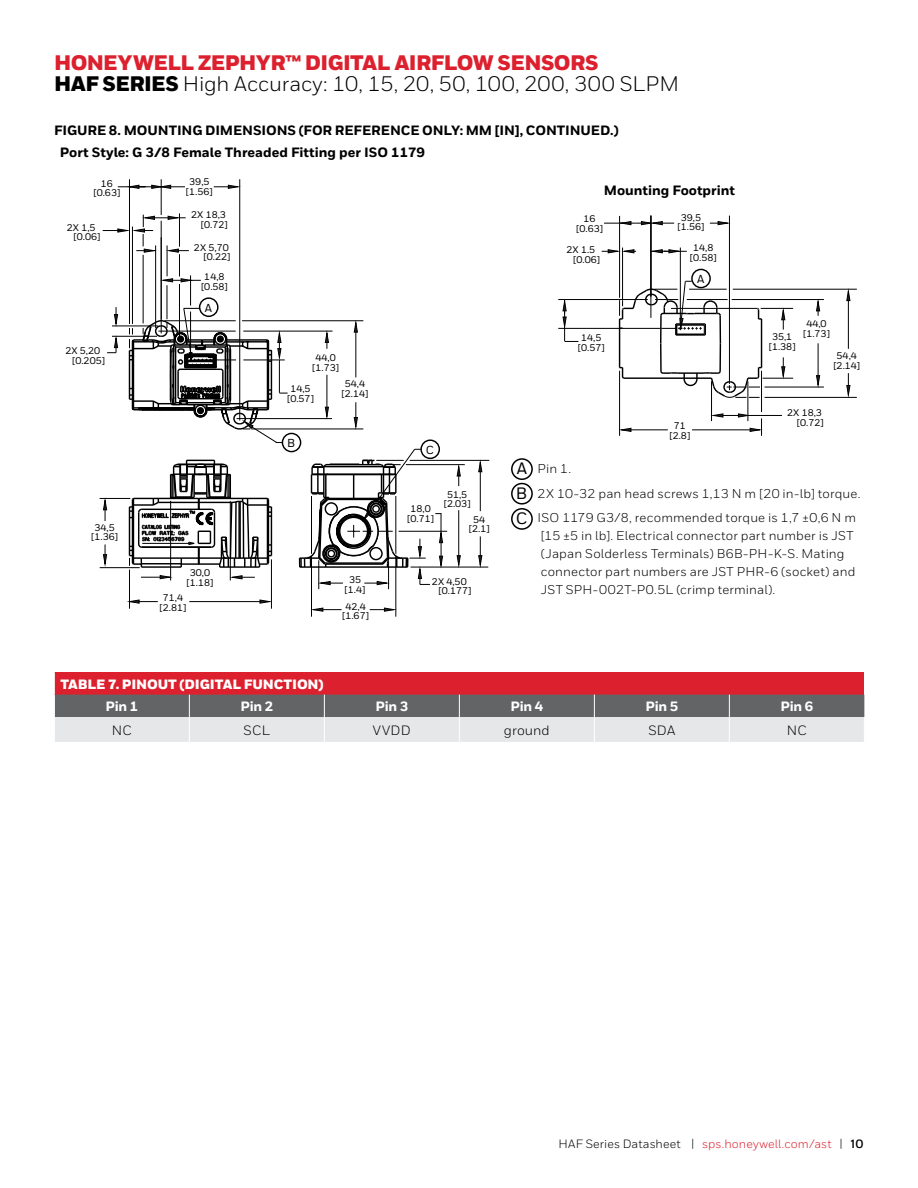
<style>
.page{position:relative;width:918px;height:1188px;background:#fff}
.page>*{position:absolute;margin:0;border:0;box-sizing:border-box;transform-origin:0 0}
.t1{font:21px/21px "Honeywell Sans";color:#000}
.t2{font:500 16.5px/25.3px "Honeywell Sans";color:#000;text-align:justify}
.t3{font:800 13.5px/22.5px "Honeywell Sans";color:#000}
.t4{font:900 13.5px "Honeywell Sans";letter-spacing:-.01em;color:#fff}
.t5{font:800 13.5px "Honeywell Sans";letter-spacing:-.01em;color:#fff}
.t6{font:13.5px "Honeywell Sans";letter-spacing:.01em;color:#000}
.t7{font:12.75px/18px "Honeywell Sans";letter-spacing:.01em;color:#000}
.t8{font:12px "Honeywell Sans";letter-spacing:.005em;color:#dc202e}
.t9{font:500 11.55px "Honeywell Sans";color:#000}
.t10{font:500 9.6px/9.6px "Honeywell Sans";color:#000;text-align:center}
.s1{font-weight:900;color:#dc202e}
.s2{font-weight:900}
.s3{color:#000}
.s4{font-weight:700;color:#000}
</style>
<div class="page">
<hr style="left:733px;top:289px;width:124px;height:1px;background:#000">
<hr style="left:765px;top:397px;width:92px;height:1px;background:#000">
<hr style="left:100px;top:567px;width:40px;height:1px;background:#000">
<hr style="left:100px;top:498px;width:30px;height:1px;background:#000">
<hr style="left:129px;top:570px;width:1px;height:39px;background:#000">
<hr style="left:395px;top:496px;width:1px;height:121px;background:#000">
<hr style="left:311px;top:496px;width:1px;height:121px;background:#000">
<svg style="left:370px;top:607px;width:25px;height:5px"></svg>
<svg style="left:324px;top:609px;width:18px;height:2px"></svg>
<svg style="left:130px;top:599px;width:28px;height:5px"></svg>
<hr style="left:189px;top:601px;width:80px;height:1px;background:#000">
<svg style="left:259px;top:599px;width:11px;height:5px"></svg>
<svg style="left:102px;top:179px;width:749px;height:410px"></svg>
<svg style="left:325px;top:503px;width:12px;height:12px"></svg>
<div style="left:325px;top:502px;width:13px;height:14px;border:1px solid #000;border-radius:50%"></div>
<svg style="left:370px;top:548px;width:12px;height:12px"></svg>
<div style="left:369px;top:547px;width:14px;height:13px;border:1px solid #000;border-radius:50%"></div>
<div style="left:420px;top:439px;width:20px;height:20px;border:1px solid #000;border-radius:50%"></div>
<div style="left:199px;top:297px;width:20px;height:20px;border:1px solid #000;border-radius:50%"></div>
<div style="left:691px;top:269px;width:20px;height:19px;border:1px solid #000;border-radius:50%"></div>
<svg style="left:54px;top:672px;width:811px;height:70px;background:#b97d82"></svg>
<div style="left:512px;top:459px;width:20px;height:20px;background:#fff;border-radius:50%"></div>
<div style="left:511px;top:458px;width:22px;height:22px;border:2px solid #000;border-radius:50%"></div>
<div style="left:512px;top:484px;width:20px;height:20px;background:#fff;border-radius:50%"></div>
<div style="left:511px;top:483px;width:22px;height:22px;border:2px solid #000;border-radius:50%"></div>
<div style="left:512px;top:509px;width:20px;height:20px;background:#fff;border-radius:50%"></div>
<div style="left:511px;top:508px;width:22px;height:22px;border:2px solid #000;border-radius:50%"></div>
<h1 class="t1" style="left:54px;top:53px;width:627px"><span class="s1">HONEYWELL ZEPHYR™ DIGITAL AIRFLOW SENSORS<br></span><span class="s2">HAF SERIES</span> High Accuracy: 10, 15, 20, 50, 100, 200, 300 SLPM</h1>
<h3 class="t3" style="left:60px;top:119px;width:560px;text-indent:-6px">FIGURE 8. MOUNTING DIMENSIONS (FOR REFERENCE ONLY: MM [IN], CONTINUED.)<br>Port Style: G 3/8 Female Threaded Fitting per ISO 1179</h3>
<p class="t10" style="left:93px;top:179px;width:28px">16 [0.63]</p>
<p class="t10" style="left:74px;top:223px;width:28px;text-align:left;text-indent:-7px">2X 1,5 [0.06]</p>
<p class="t10" style="left:72px;top:346px;width:34px;text-align:left;text-indent:-7px">2X 5,20 [0.205]</p>
<p class="t10" style="left:186px;top:177px;width:28px">39,5 [1.56]</p>
<p class="t10" style="left:191px;top:211px;width:38px;text-align:right">2X 18,3 [0.72]</p>
<p class="t10" style="left:194px;top:243px;width:38px;text-align:right">2X 5,70 [0.22]</p>
<p class="t10" style="left:201px;top:272px;width:28px">14,8 [0.58]</p>
<p class="t9" style="left:205px;top:301px;width:9px">A</p>
<p class="t10" style="left:91px;top:523px;width:28px">34,5 [1.36]</p>
<p class="t10" style="left:186px;top:568px;width:28px">30,0 [1.18]</p>
<p class="t10" style="left:160px;top:593px;width:28px">71,4 [2.81]</p>
<p class="t10" style="left:312px;top:353px;width:28px">44,0 [1.73]</p>
<p class="t10" style="left:287px;top:384px;width:28px">14,5 [0.57]</p>
<p class="t10" style="left:341px;top:379px;width:28px">54,4 [2.14]</p>
<p class="t9" style="left:287px;top:436px;width:10px">B</p>
<p class="t10" style="left:345px;top:575px;width:22px">35 [1.4]</p>
<p class="t10" style="left:342px;top:602px;width:28px">42,4 [1.67]</p>
<p class="t9" style="left:426px;top:443px;width:10px">C</p>
<p class="t10" style="left:407px;top:504px;width:28px">18,0 [0.71]</p>
<p class="t10" style="left:444px;top:490px;width:28px">51,5 [2.03]</p>
<p class="t10" style="left:469px;top:515px;width:22px">54 [2.1]</p>
<p class="t10" style="left:439px;top:577px;width:34px;text-align:left;text-indent:-7px">2X 4,50 [0.177]</p>
<h3 class="t3" style="left:604px;top:179px;width:133px">Mounting Footprint</h3>
<p class="t10" style="left:576px;top:215px;width:28px">16 [0.63]</p>
<p class="t10" style="left:678px;top:213px;width:28px">39,5 [1.56]</p>
<p class="t10" style="left:690px;top:243px;width:28px">14,8 [0.58]</p>
<p class="t10" style="left:573px;top:245px;width:28px;text-align:left;text-indent:-7px">2X 1.5 [0.06]</p>
<p class="t10" style="left:578px;top:333px;width:28px">14,5 [0.57]</p>
<p class="t9" style="left:697px;top:272px;width:9px">A</p>
<p class="t10" style="left:769px;top:332px;width:28px">35,1 [1.38]</p>
<p class="t10" style="left:803px;top:319px;width:28px">44,0 [1.73]</p>
<p class="t10" style="left:833px;top:352px;width:28px">54,4 [2.14]</p>
<h2 class="t2" style="left:516px;top:456px;width:13px">A B C</h2>
<p class="t10" style="left:669px;top:422px;width:22px">71 [2.8]</p>
<p class="t10" style="left:787px;top:408px;width:38px;text-align:right">2X 18,3 [0.72]</p>
<h3 class="t7" style="left:538px;top:456px;width:324px;line-height:24.8px">Pin 1.<br>2X 10-32 pan head screws 1,13 N m [20 in-lb] torque.<br>ISO 1179 G3/8, recommended torque is 1,7 ±0,6 N m</h3>
<h3 class="t7" style="left:541px;top:527px;width:316px">[15 ±5 in lb]. Electrical connector part number is JST (Japan Solderless Terminals) B6B-PH-K-S. Mating connector part numbers are JST PHR-6 (socket) and JST SPH-002T-P0.5L (crimp terminal).</h3>
<h3 class="t4" style="left:60px;top:676px;width:265px">TABLE 7. PINOUT (DIGITAL FUNCTION)</h3>
<h3 class="t5" style="left:105px;top:698px;width:34px">Pin 1</h3>
<h3 class="t5" style="left:240px;top:698px;width:34px">Pin 2</h3>
<h3 class="t5" style="left:375px;top:698px;width:34px">Pin 3</h3>
<h3 class="t5" style="left:510px;top:698px;width:34px">Pin 4</h3>
<h3 class="t5" style="left:645px;top:698px;width:34px">Pin 5</h3>
<h3 class="t5" style="left:780px;top:698px;width:34px">Pin 6</h3>
<h3 class="t6" style="left:112px;top:722px;width:22px">NC</h3>
<h3 class="t6" style="left:244px;top:722px;width:28px">SCL</h3>
<h3 class="t6" style="left:373px;top:722px;width:39px">VVDD</h3>
<h3 class="t6" style="left:504px;top:722px;width:47px">ground</h3>
<h3 class="t6" style="left:648px;top:722px;width:28px">SDA</h3>
<h3 class="t6" style="left:787px;top:722px;width:22px">NC</h3>
<p class="t8" style="left:559px;top:1136px;width:307px"><span class="s3">HAF Series Datasheet |</span> sps.honeywell.com/ast <span class="s3">|</span> <span class="s4">10</span></p>
</div>
